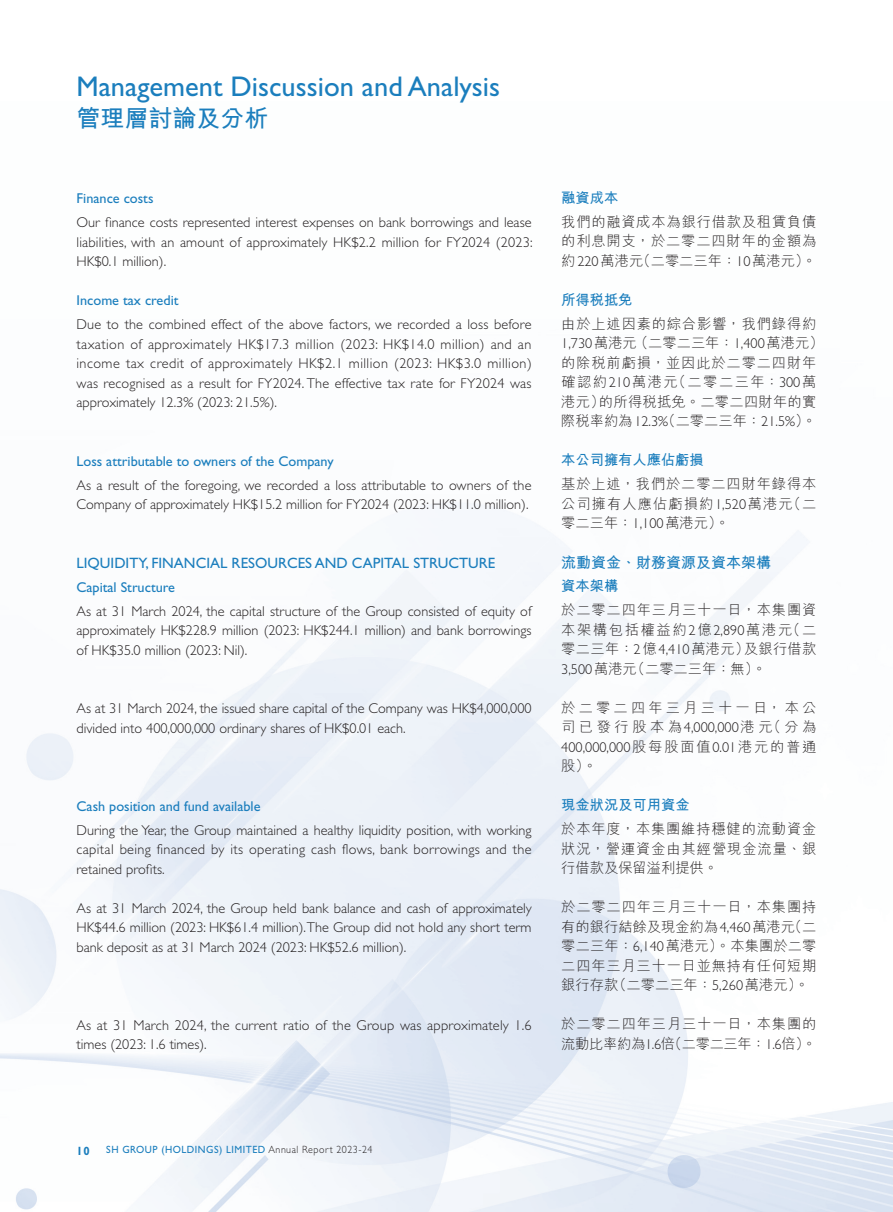
<style>
.page{position:relative;width:893px;height:1212px;background:#fff}
.page>*{position:absolute;margin:0;border:0;box-sizing:border-box;transform-origin:0 0}
.t1{font:28.5px "Gill Sans Std";color:#1b7ebd}
.t2{font:700 24px "M Hei HK";color:#1b7ebd}
.t3{font:15px "Gill Sans Std";color:#1b7ebd}
.t4{font:700 15px "M Hei HK";color:#1b7ebd}
.t5{font:300 14.25px/19.5px "Gill Sans Std";color:#231f20;text-align:justify}
.t6{font:300 14.25px/19.5px "M Hei HK";letter-spacing:.06em;color:#231f20;text-align:justify}
.t7{font:14.25px "Gill Sans Std";color:#1b7ebd}
.t8{font:300 14.25px/19.5px "M Hei HK";letter-spacing:.225em;color:#231f20}
.t9{font:700 14.25px "M Hei HK";color:#1b7ebd}
.t10{font:700 12px "Gill Sans Std";color:#1b7ebd;scale:.95 1}
.t11{font:10.5px "Gill Sans Std";letter-spacing:.05em;color:#1b7ebd;scale:.95 1}
.s1{font-family:"Gill Sans Std"}
.s2{font-family:"M Hei HK"}
.s3{font-weight:300;color:#231f20}
</style>
<div class="page">
<h1 class="t1" style="left:77px;top:70px;width:425px">Management Discussion and Analysis</h1>
<h2 class="t2" style="left:77px;top:100px;width:194px">管理層討論及分析</h2>
<p class="t7" style="left:77px;top:190px;width:78px">Finance costs</p>
<p class="t5" style="left:77px;top:213px;width:458px">Our finance costs represented interest expenses on bank borrowings and lease liabilities, with an amount of approximately HK$2.2 million for FY2024 (2023:<br>HK$0.1 million).</p>
<p class="t7" style="left:77px;top:292px;width:104px">Income tax credit</p>
<p class="t5" style="left:77px;top:315px;width:457px">Due to the combined effect of the above factors, we recorded a loss before taxation of approximately HK$17.3 million (2023: HK$14.0 million) and an income tax credit of approximately HK$2.1 million (2023: HK$3.0 million) was recognised as a result for FY2024. The effective tax rate for FY2024 was approximately 12.3% (2023: 21.5%).</p>
<p class="t7" style="left:77px;top:453px;width:259px">Loss attributable to owners of the Company</p>
<p class="t5" style="left:77px;top:475px;width:456px">As a result of the foregoing, we recorded a loss attributable to owners of the<br>Company of approximately HK$15.2 million for FY2024 (2023: HK$11.0 million).</p>
<p class="t3" style="left:77px;top:555px;width:420px">LIQUIDITY, FINANCIAL RESOURCES AND CAPITAL STRUCTURE</p>
<p class="t7" style="left:77px;top:579px;width:100px">Capital Structure</p>
<p class="t5" style="left:77px;top:601px;width:456px">As at 31 March 2024, the capital structure of the Group consisted of equity of approximately HK$228.9 million (2023: HK$244.1 million) and bank borrowings of HK$35.0 million (2023: Nil).</p>
<p class="t5" style="left:77px;top:699px;width:457px">As at 31 March 2024, the issued share capital of the Company was HK$4,000,000 divided into 400,000,000 ordinary shares of HK$0.01 each.</p>
<p class="t7" style="left:77px;top:798px;width:185px">Cash position and fund available</p>
<p class="t5" style="left:77px;top:820px;width:457px">During the Year, the Group maintained a healthy liquidity position, with working capital being financed by its operating cash flows, bank borrowings and the retained profits.</p>
<p class="t5" style="left:77px;top:898px;width:457px">As at 31 March 2024, the Group held bank balance and cash of approximately HK$44.6 million (2023: HK$61.4 million). The Group did not hold any short term bank deposit as at 31 March 2024 (2023: HK$52.6 million).</p>
<p class="t5" style="left:77px;top:1015px;width:456px">As at 31 March 2024, the current ratio of the Group was approximately 1.6 times (2023: 1.6 times).</p>
<p class="t9" style="left:561px;top:187px;width:58px">融資成本</p>
<p class="t6" style="left:561px;top:211px;width:257px">我們的融資成本為銀行借款及租賃負債的利息開支，於二零二四財年的金額為約<span class="s1">220</span>萬港元（二零二三年：<span class="s1">10</span>萬港元）。</p>
<p class="t9" style="left:561px;top:289px;width:73px">所得稅抵免</p>
<p class="t6" style="left:561px;top:313px;width:264px;text-align:left">由於上述因素的綜合影響，我們錄得約<br><span class="s1">1,730</span>萬港元（二零二三年：<span class="s1">1,400</span>萬港元）的除稅前虧損，並因此於二零二四財年確認約<span class="s1">210</span>萬港元（二零二三年：<span class="s1">300</span>萬港元）的所得稅抵免。二零二四財年的實際稅率約為<span class="s1">12.3%</span>（二零二三年：<span class="s1">21.5%</span>）。</p>
<p class="t9" style="left:561px;top:449px;width:144px">本公司擁有人應佔虧損</p>
<p class="t6" style="left:561px;top:474px;width:257px">基於上述，我們於二零二四財年錄得本公司擁有人應佔虧損約<span class="s1">1,520</span>萬港元（二零二三年：<span class="s1">1,100</span>萬港元）。</p>
<p class="t4" style="left:561px;top:551px;width:212px">流動資金、財務資源及資本架構</p>
<p class="t9" style="left:561px;top:575px;width:58px">資本架構</p>
<p class="t6" style="left:561px;top:600px;width:257px">於二零二四年三月三十一日，本集團資本架構包括權益約<span class="s1">2</span>億<span class="s1">2,890</span>萬港元（二零二三年：<span class="s1">2</span>億<span class="s1">4,410</span>萬港元）及銀行借款<span class="s1">3,500</span>萬港元（二零二三年：無）。</p>
<p class="t8" style="left:561px;top:697px;width:257px">於二零二四年三月三十一日，本公司已發行股本為<span class="s1">4,000,000</span>港元（分為</p>
<p class="t5" style="left:561px;top:737px;width:257px">400,000,000<span class="s2">股每股面值</span>0.01<span class="s2">港元的普通</span></p>
<p class="t6" style="left:561px;top:756px;width:37px">股）。</p>
<p class="t9" style="left:561px;top:794px;width:130px">現金狀況及可用資金</p>
<p class="t6" style="left:561px;top:819px;width:257px">於本年度，本集團維持穩健的流動資金狀況，營運資金由其經營現金流量、銀行借款及保留溢利提供。</p>
<p class="t6" style="left:561px;top:897px;width:257px">於二零二四年三月三十一日，本集團持有的銀行結餘及現金約為<span class="s1">4,460</span>萬港元（二零二三年：<span class="s1">6,140</span>萬港元）。本集團於二零二四年三月三十一日並無持有任何短期銀行存款（二零二三年：<span class="s1">5,260</span>萬港元）。</p>
<p class="t6" style="left:561px;top:1014px;width:257px">於二零二四年三月三十一日，本集團的流動比率約為<span class="s1">1.6</span>倍（二零二三年：<span class="s1">1.6</span>倍）。</p>
<p class="t10" style="left:77px;top:1143px;width:15px">10</p>
<p class="t11" style="left:106px;top:1144px;width:282px">SH GROUP (HOLDINGS) LIMITED <span class="s3">Annual Report 2023-24</span></p>
</div>
